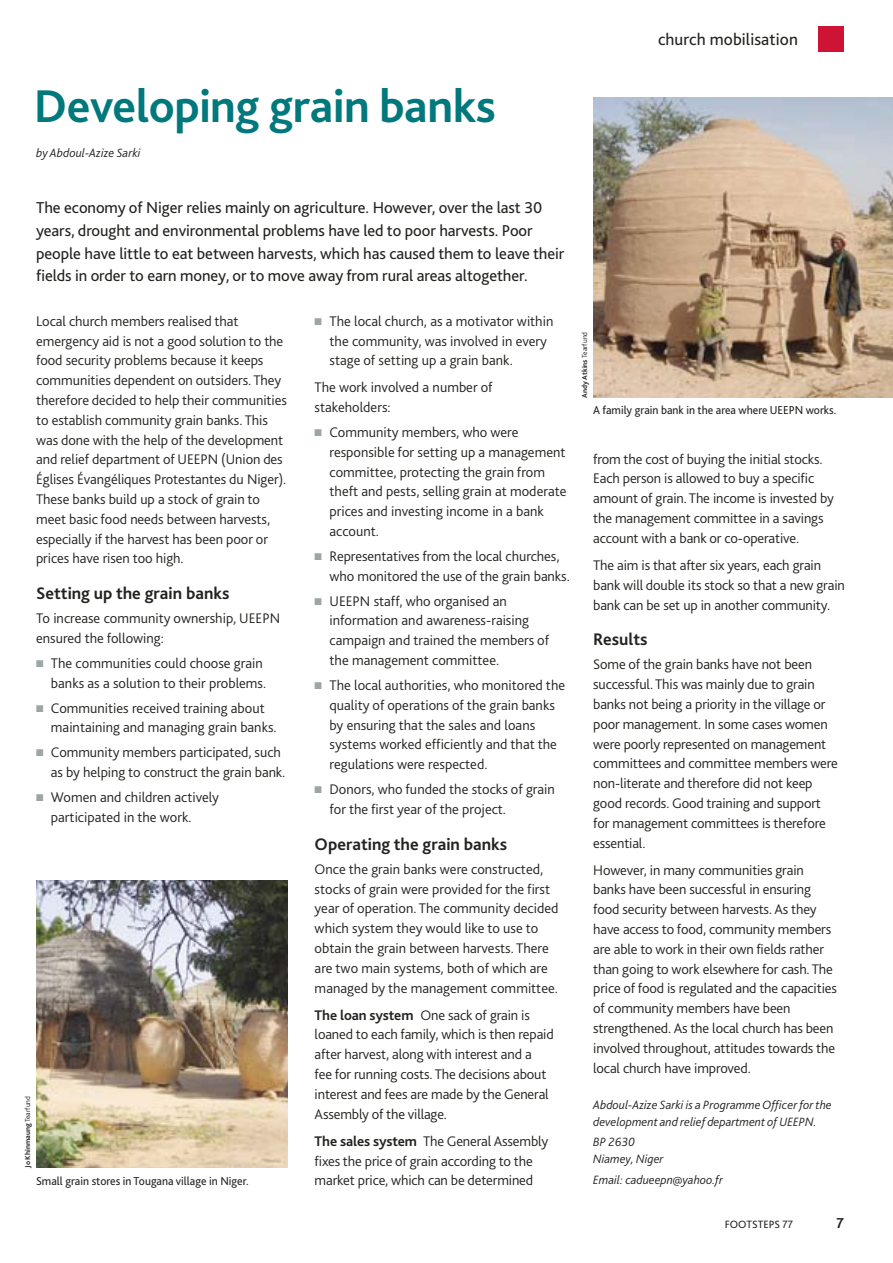
<style>
.page{position:relative;width:893px;height:1263px;background:#fff}
.page>*{position:absolute;margin:0;border:0;box-sizing:border-box;transform-origin:0 0}
.t1{font:700 48px "Bliss 2";letter-spacing:-.01em;color:#00787c}
.t2{font:700 17.55px "Bliss 2";color:#20231e}
.t3{font:17.25px "Bliss 2";letter-spacing:.005em;color:#20231e}
.t4{font:16.5px/23px "Bliss 2";letter-spacing:-.005em;color:#20231e}
.t5{font:700 15px "Bliss 2";color:#20231e}
.t6{font:300 14.55px/19.8px "Bliss 2";letter-spacing:-.005em;color:#20231e}
.t7{font:italic 300 12.6px/16.5px "Bliss 2";color:#20231e}
.t8{font:12px "Bliss 2";color:#20231e}
.t9{font:11.1px "Bliss 2";color:#20231e}
.t10{font:700 7.5px "Bliss 2";color:#20231e}
.s1{color:#9ea5a6}
.s2{font-weight:300}
.s3{font-weight:700}
</style>
<div class="page">
<div style="left:818px;top:26px;width:26px;height:26px;background:#cf1335"></div>
<img style="left:36px;top:880px;width:251px;height:288px">
<img style="left:593px;top:98px;width:300px;height:300px">
<p class="t3" style="left:658px;top:32px;width:141px">church mobilisation</p>
<h1 class="t1" style="left:34px;top:87px;width:464px">Developing grain banks</h1>
<p class="t7" style="left:36px;top:146px;width:106px">by Abdoul-Azize Sarki</p>
<p class="t4" style="left:36px;top:197px;width:530px">The economy of Niger relies mainly on agriculture. However, over the last 30 years, drought and environmental problems have led to poor harvests. Poor people have little to eat between harvests, which has caused them to leave their fields in order to earn money, or to move away from rural areas altogether.</p>
<p class="t6" style="left:36px;top:312px;width:252px">Local church members realised that emergency aid is not a good solution to the food security problems because it keeps communities dependent on outsiders. They therefore decided to help their communities to establish community grain banks. This was done with the help of the development and relief department of UEEPN (Union des Églises Évangéliques Protestantes du Niger).<br>These banks build up a stock of grain to meet basic food needs between harvests, especially if the harvest has been poor or prices have risen too high.</p>
<p class="t2" style="left:36px;top:587px;width:195px">Setting up the grain banks</p>
<p class="t6" style="left:36px;top:610px;width:246px">To increase community ownership, UEEPN ensured the following:</p>
<p class="t6" style="left:36px;top:655px;width:232px;text-align:right"><span class="s1">■</span> The communities could choose grain banks as a solution to their problems.</p>
<p class="t6" style="left:51px;top:699px;width:227px;text-indent:-15px"><span class="s1">■</span> Communities received training about maintaining and managing grain banks.</p>
<p class="t6" style="left:51px;top:744px;width:236px;text-indent:-15px"><span class="s1">■</span> Community members participated, such as by helping to construct the grain bank.</p>
<p class="t6" style="left:51px;top:789px;width:169px;text-indent:-15px"><span class="s1">■</span> Women and children actively participated in the work.</p>
<p class="t10" style="left:25px;top:1168px;width:73px;rotate:-90deg">Jo Khinmaung <span class="s2">Tearfund</span></p>
<p class="t8" style="left:36px;top:1176px;width:214px">Small grain stores in Tougana village in Niger.</p>
<p class="t6" style="left:329px;top:312px;width:225px;text-indent:-15px"><span class="s1">■</span> The local church, as a motivator within the community, was involved in every stage of setting up a grain bank.</p>
<p class="t6" style="left:315px;top:379px;width:179px">The work involved a number of stakeholders:</p>
<p class="t6" style="left:329px;top:424px;width:238px;text-indent:-15px"><span class="s1">■</span> Community members, who were responsible for setting up a management committee, protecting the grain from theft and pests, selling grain at moderate prices and investing income in a bank account.</p>
<p class="t6" style="left:329px;top:548px;width:242px;text-indent:-15px"><span class="s1">■</span> Representatives from the local churches, who monitored the use of the grain banks.</p>
<p class="t6" style="left:329px;top:592px;width:221px;text-indent:-15px"><span class="s1">■</span> UEEPN staff, who organised an information and awareness-raising campaign and trained the members of the management committee.</p>
<p class="t6" style="left:329px;top:677px;width:237px;text-indent:-15px"><span class="s1">■</span> The local authorities, who monitored the quality of operations of the grain banks by ensuring that the sales and loans systems worked efficiently and that the regulations were respected.</p>
<p class="t6" style="left:329px;top:781px;width:227px;text-indent:-15px"><span class="s1">■</span> Donors, who funded the stocks of grain for the first year of the project.</p>
<p class="t2" style="left:315px;top:837px;width:194px">Operating the grain banks</p>
<p class="t6" style="left:315px;top:860px;width:245px">Once the grain banks were constructed, stocks of grain were provided for the first year of operation. The community decided which system they would like to use to obtain the grain between harvests. There are two main systems, both of which are managed by the management committee.</p>
<p class="t6" style="left:315px;top:1006px;width:241px"><span class="s3">The loan system</span> One sack of grain is loaned to each family, which is then repaid after harvest, along with interest and a<br>fee for running costs. The decisions about interest and fees are made by the General Assembly of the village.</p>
<p class="t6" style="left:315px;top:1132px;width:235px"><span class="s3">The sales system</span> The General Assembly fixes the price of grain according to the market price, which can be determined</p>
<p class="t10" style="left:582px;top:398px;width:67px;rotate:-90deg">Andy Atkins <span class="s2">Tearfund</span></p>
<p class="t8" style="left:593px;top:405px;width:245px">A family grain bank in the area where UEEPN works.</p>
<p class="t6" style="left:593px;top:450px;width:242px">from the cost of buying the initial stocks.<br>Each person is allowed to buy a specific amount of grain. The income is invested by the management committee in a savings account with a bank or co-operative.</p>
<p class="t6" style="left:593px;top:557px;width:253px">The aim is that after six years, each grain bank will double its stock so that a new grain bank can be set up in another community.</p>
<p class="t2" style="left:593px;top:633px;width:56px">Results</p>
<p class="t6" style="left:593px;top:656px;width:246px">Some of the grain banks have not been successful. This was mainly due to grain banks not being a priority in the village or poor management. In some cases women were poorly represented on management committees and committee members were non-literate and therefore did not keep good records. Good training and support for management committees is therefore essential.</p>
<p class="t6" style="left:593px;top:861px;width:245px">However, in many communities grain banks have been successful in ensuring food security between harvests. As they have access to food, community members are able to work in their own fields rather than going to work elsewhere for cash. The price of food is regulated and the capacities of community members have been strengthened. As the local church has been involved throughout, attitudes towards the local church have improved.</p>
<p class="t7" style="left:593px;top:1098px;width:240px">Abdoul-Azize Sarki is a Programme Officer for the development and relief department of UEEPN.</p>
<p class="t7" style="left:593px;top:1135px;width:72px">BP 2630<br>Niamey, Niger</p>
<p class="t7" style="left:593px;top:1172px;width:131px">Email: cadueepn@yahoo.fr</p>
<p class="t9" style="left:725px;top:1220px;width:70px">FOOTSTEPS 77</p>
<p class="t5" style="left:836px;top:1217px;width:9px">7</p>
</div>
